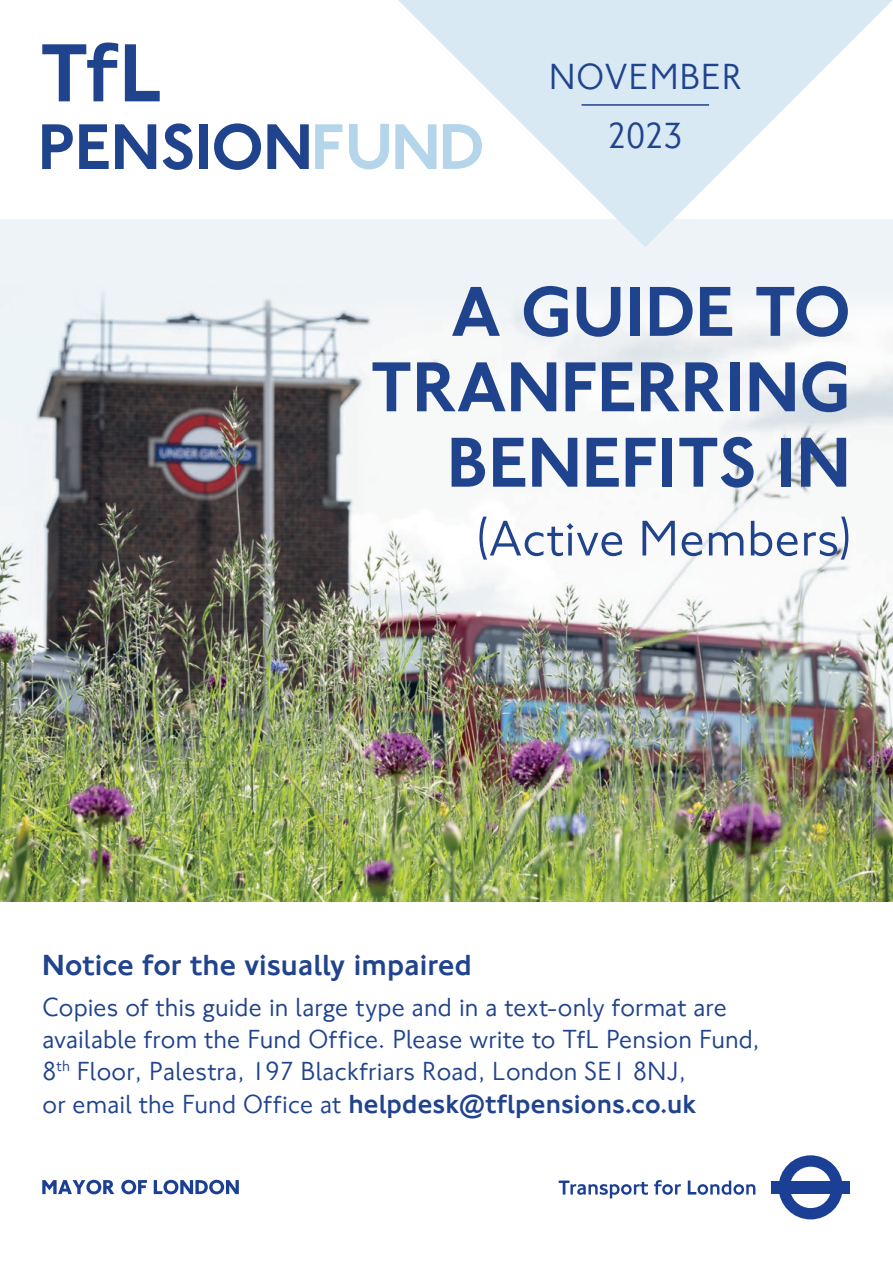
<style>
.page{position:relative;width:893px;height:1263px;background:#fff}
.page>*{position:absolute;margin:0;border:0;box-sizing:border-box;transform-origin:0 0}
.t1{font:500 73.35px/75.4px "NJ Font";letter-spacing:.01em;color:#20438e;text-align:right}
.t2{font:52.05px "NJ Font";letter-spacing:.01em;color:#20438e}
.t3{font:37.5px/58.5px "NJ Font";letter-spacing:.02em;color:#20438e;text-align:center}
.t4{font:500 30px "NJ Font";letter-spacing:.01em;color:#20438e}
.t5{font:27px/32.4px "NJ Font";letter-spacing:.01em;color:#20438e}
.s1{font-weight:500}
</style>
<div class="page">
<div style="left:0;top:219px;width:893px;height:682px;background:#edf3f6"></div>
<img style="left:0;top:295px;width:893px;height:606px">
<svg style="left:779px;top:1155px;width:63px;height:64px"></svg>
<div style="left:771px;top:1181px;width:79px;height:13px;background:#1b3f94"></div>
<svg style="left:559px;top:1180px;width:89px;height:18px"></svg>
<svg style="left:654px;top:1180px;width:27px;height:15px"></svg>
<svg style="left:688px;top:1180px;width:67px;height:15px"></svg>
<svg style="left:42px;top:1180px;width:72px;height:14px"></svg>
<svg style="left:121px;top:1180px;width:26px;height:14px"></svg>
<svg style="left:154px;top:1180px;width:85px;height:14px"></svg>
<svg style="left:398px;top:0;width:494px;height:247px;fill:#daeaf4"></svg>
<svg style="left:315px;top:124px;width:27px;height:45px"></svg>
<svg style="left:349px;top:124px;width:40px;height:45px"></svg>
<svg style="left:395px;top:124px;width:41px;height:45px"></svg>
<svg style="left:443px;top:124px;width:39px;height:45px"></svg>
<svg style="left:42px;top:124px;width:31px;height:45px"></svg>
<svg style="left:79px;top:124px;width:30px;height:45px"></svg>
<svg style="left:115px;top:124px;width:41px;height:45px"></svg>
<svg style="left:163px;top:123px;width:30px;height:47px"></svg>
<div style="left:199px;top:124px;width:9px;height:45px;background:#20438e"></div>
<svg style="left:214px;top:123px;width:47px;height:47px"></svg>
<svg style="left:267px;top:124px;width:42px;height:45px"></svg>
<svg style="left:125px;top:44px;width:35px;height:57px"></svg>
<svg style="left:42px;top:43px;width:76px;height:58px"></svg>
<hr style="left:581px;top:104px;width:128px;height:2px;background:#20438e">
<p class="t3" style="left:549px;top:49px;width:194px">NOVEMBER<br>2023</p>
<p class="t1" style="left:371px;top:276px;width:481px">A GUIDE TO<br>TRANFERRING<br>BENEFITS IN</p>
<p class="t2" style="left:477px;top:506px;width:375px">(Active Members)</p>
<p class="t4" style="left:43px;top:946px;width:431px">Notice for the visually impaired</p>
<p class="t5" style="left:43px;top:991px;width:719px">Copies of this guide in large type and in a text-only format are available from the Fund Office. Please write to TfL Pension Fund, 8<sup>th</sup> Floor, Palestra, 197 Blackfriars Road, London SE1 8NJ,<br>or email the Fund Office at <span class="s1">helpdesk@tflpensions.co.uk</span></p>
</div>
